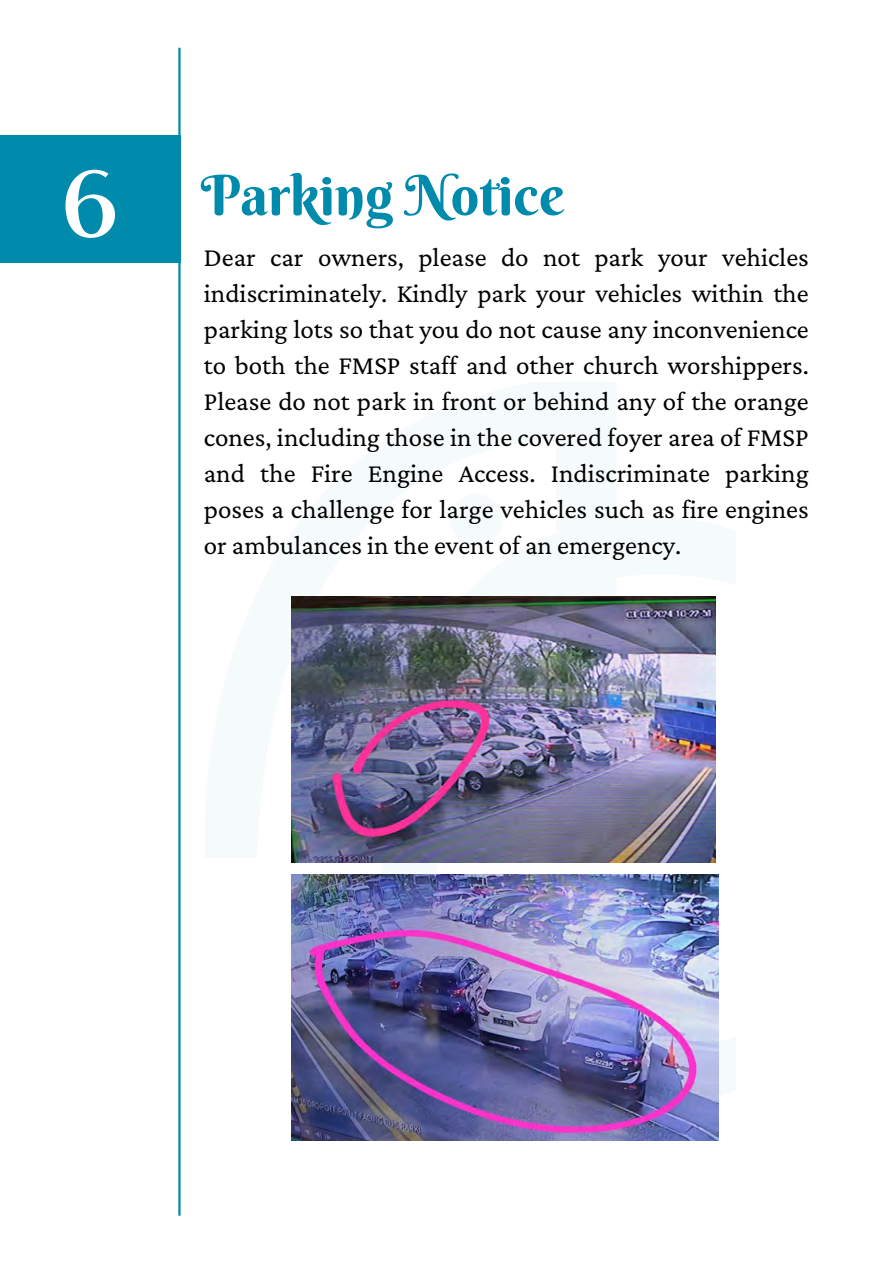
<style>
.page{position:relative;width:894px;height:1264px;background:#fff}
.page>*{position:absolute;margin:0;border:0;box-sizing:border-box;transform-origin:0 0}
.t1{font:105px "Argent CF";color:#fff}
.t2{font:55.5px "Berkshire Swash";color:#008bac}
.t3{font:27px/36px "Crimson Pro";color:#000;text-align:justify}
</style>
<div class="page">
<img style="left:180px;top:383px;width:539px;height:725px">
<hr style="left:178px;top:48px;width:2px;height:1167px;background:#008bac">
<div style="left:0;top:136px;width:180px;height:127px;background:#008bac"></div>
<img style="left:292px;top:597px;width:423px;height:265px">
<img style="left:292px;top:874px;width:426px;height:266px">
<p class="t1" style="left:62px;top:135px;width:58px">6</p>
<p class="t2" style="left:201px;top:161px;width:365px">Parking Notice</p>
<p class="t3" style="left:204px;top:238px;width:606px">Dear car owners, please do not park your vehicles indiscriminately. Kindly park your vehicles within the parking lots so that you do not cause any inconvenience to both the FMSP staff and other church worshippers.<br>Please do not park in front or behind any of the orange cones, including those in the covered foyer area of FMSP and the Fire Engine Access. Indiscriminate parking poses a challenge for large vehicles such as fire engines or ambulances in the event of an emergency.</p>
</div>
